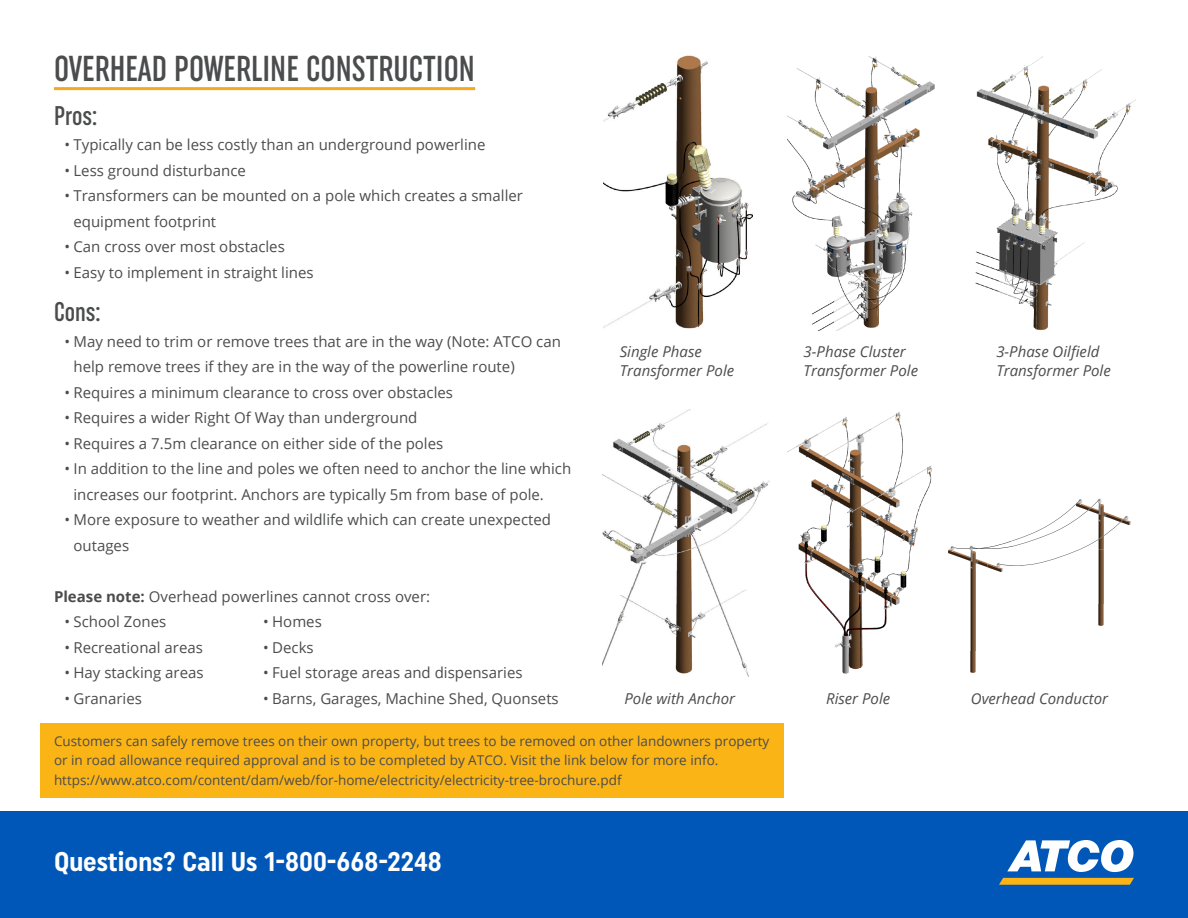
<style>
.page{position:relative;width:1188px;height:918px;background:#fff}
.page>*{position:absolute;margin:0;border:0;box-sizing:border-box;transform-origin:0 0}
.t1{font:500 extra-condensed 36px "Uniform";color:#4b4c4d}
.t2{font:700 condensed 27px "Uniform";color:#fff}
.t3{font:500 extra-condensed 27px "Uniform";color:#4b4c4d}
.t4{font:15px/25.5px "Open Sans";color:#4b4c4d}
.t5{font:italic 15px "Open Sans";color:#4b4c4d}
.t6{font:13.5px/19.5px "Open Sans";color:#4b4c4d}
.s1{font-weight:700}
</style>
<div class="page">
<div style="left:0;top:812px;width:1188px;height:106px;background:#0057b8"></div>
<svg style="left:1007px;top:840px;width:127px;height:32px"></svg>
<svg style="left:999px;top:878px;width:135px;height:7px"></svg>
<div style="left:40px;top:724px;width:744px;height:74px;background:#fbb416"></div>
<hr style="left:54px;top:87px;width:421px;height:3px;background:#f5a81c">
<img style="left:975px;top:56px;width:160px;height:274px">
<img style="left:603px;top:55px;width:150px;height:274px">
<img style="left:788px;top:56px;width:147px;height:274px">
<img style="left:603px;top:410px;width:167px;height:267px">
<img style="left:788px;top:412px;width:144px;height:262px">
<img style="left:1079px;top:498px;width:52px;height:128px">
<img style="left:948px;top:546px;width:55px;height:127px">
<svg style="left:953px;top:500px;width:173px;height:66px"></svg>
<p class="t1" style="left:54px;top:48px;width:422px">OVERHEAD POWERLINE CONSTRUCTION</p>
<p class="t3" style="left:54px;top:99px;width:45px">Pros:</p>
<p class="t4" style="left:64px;top:131px;width:422px">• Typically can be less costly than an underground powerline</p>
<p class="t4" style="left:64px;top:157px;width:183px">• Less ground disturbance</p>
<p class="t4" style="left:74px;top:182px;width:451px;text-indent:-9px">• Transformers can be mounted on a pole which creates a smaller equipment footprint</p>
<p class="t4" style="left:64px;top:233px;width:222px">• Can cross over most obstacles</p>
<p class="t4" style="left:64px;top:259px;width:251px">• Easy to implement in straight lines</p>
<p class="t3" style="left:54px;top:296px;width:48px">Cons:</p>
<p class="t4" style="left:74px;top:328px;width:489px;text-indent:-9px">• May need to trim or remove trees that are in the way (Note: ATCO can help remove trees if they are in the way of the powerline route)</p>
<p class="t4" style="left:64px;top:379px;width:390px">• Requires a minimum clearance to cross over obstacles</p>
<p class="t4" style="left:64px;top:404px;width:354px">• Requires a wider Right Of Way than underground</p>
<p class="t4" style="left:64px;top:430px;width:380px">• Requires a 7.5m clearance on either side of the poles</p>
<p class="t4" style="left:74px;top:455px;width:499px;text-indent:-9px">• In addition to the line and poles we often need to anchor the line which increases our footprint. Anchors are typically 5m from base of pole.</p>
<p class="t4" style="left:74px;top:506px;width:479px;text-indent:-9px">• More exposure to weather and wildlife which can create unexpected outages</p>
<p class="t4" style="left:54px;top:583px;width:378px"><span class="s1">Please note:</span> Overhead powerlines cannot cross over:</p>
<p class="t4" style="left:64px;top:608px;width:103px">• School Zones</p>
<p class="t4" style="left:64px;top:634px;width:140px">• Recreational areas</p>
<p class="t4" style="left:64px;top:659px;width:141px">• Hay stacking areas</p>
<p class="t4" style="left:64px;top:685px;width:79px">• Granaries</p>
<p class="t6" style="left:54px;top:731px;width:717px">Customers can safely remove trees on their own property, but trees to be removed on other landowners property or in road allowance required approval and is to be completed by ATCO. Visit the link below for more info. https://www.atco.com/content/dam/web/for-home/electricity/electricity-tree-brochure.pdf</p>
<p class="t5" style="left:996px;top:341px;width:105px">3-Phase Oilfield</p>
<p class="t5" style="left:996px;top:360px;width:116px">Transformer Pole</p>
<p class="t5" style="left:620px;top:341px;width:84px">Single Phase</p>
<p class="t5" style="left:620px;top:360px;width:116px">Transformer Pole</p>
<p class="t5" style="left:804px;top:341px;width:104px">3-Phase Cluster</p>
<p class="t5" style="left:804px;top:360px;width:116px">Transformer Pole</p>
<p class="t4" style="left:263px;top:608px;width:60px">• Homes</p>
<p class="t4" style="left:263px;top:634px;width:52px">• Decks</p>
<p class="t4" style="left:263px;top:659px;width:261px">• Fuel storage areas and dispensaries</p>
<p class="t4" style="left:263px;top:685px;width:297px">• Barns, Garages, Machine Shed, Quonsets</p>
<p class="t5" style="left:624px;top:688px;width:112px">Pole with Anchor</p>
<p class="t5" style="left:826px;top:688px;width:66px">Riser Pole</p>
<p class="t5" style="left:971px;top:688px;width:139px">Overhead Conductor</p>
<h2 class="t2" style="left:54px;top:846px;width:389px">Questions? Call Us 1-800-668-2248</h2>
</div>
